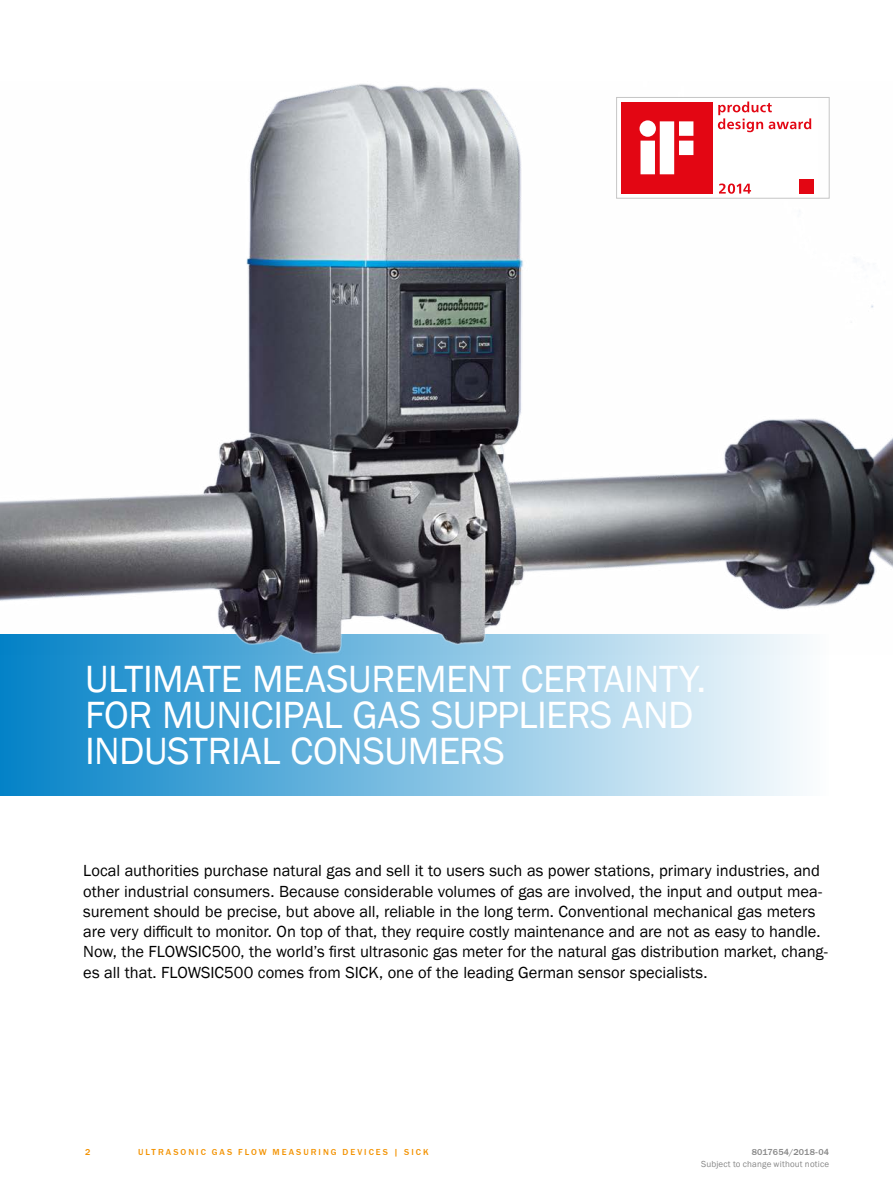
<style>
.page{position:relative;width:893px;height:1188px;background:#fff}
.page>*{position:absolute;margin:0;border:0;box-sizing:border-box;transform-origin:0 0}
.t1{font:39px/36px "SICK Franklin";letter-spacing:-.01em;color:#fff}
.t2{font:16.5px/20.2px "SICK Franklin";color:#000}
.t3{font:500 9px "SICK Franklin";letter-spacing:.225em;color:#f39200}
.t4{font:9px "SICK Franklin";letter-spacing:.02em;color:#878787}
.t5{font:500 9px "SICK Franklin";letter-spacing:.025em;color:#878787}
</style>
<div class="page">
<div style="left:0;top:634px;width:829px;height:161px;background:linear-gradient(to right,#0482c7,#fdfefe)"></div>
<img style="left:0;top:84px;width:893px;height:571px">
<div style="left:617px;top:97px;width:201px;height:101px;background:#fff;border-radius:2px"></div>
<div style="left:621px;top:102px;width:92px;height:92px;background:#e30613"></div>
<svg style="left:639px;top:120px;width:54px;height:54px"></svg>
<div style="left:799px;top:179px;width:15px;height:15px;background:#e30613"></div>
<svg style="left:718px;top:102px;width:93px;height:30px"></svg>
<svg style="left:719px;top:184px;width:32px;height:10px"></svg>
<div style="left:616px;top:97px;width:214px;height:102px;border:1px solid #c6c6c6"></div>
<h1 class="t1" style="left:85px;top:661px;width:623px">ULTIMATE MEASUREMENT CERTAINTY.<br>FOR MUNICIPAL GAS SUPPLIERS AND<br>INDUSTRIAL CONSUMERS</h1>
<p class="t2" style="left:83px;top:861px;width:746px">Local authorities purchase natural gas and sell it to users such as power stations, primary industries, and other industrial consumers. Because considerable volumes of gas are involved, the input and output mea&shy;surement should be precise, but above all, reliable in the long term. Conventional mechanical gas meters are very difficult to monitor. On top of that, they require costly maintenance and are not as easy to handle.<br>Now, the FLOWSIC500, the world’s first ultrasonic gas meter for the natural gas distribution market, chang&shy;es all that. FLOWSIC500 comes from SICK, one of the leading German sensor specialists.</p>
<p class="t3" style="left:85px;top:1146px;width:7px">2</p>
<p class="t3" style="left:138px;top:1146px;width:273px">ULTRASONIC GAS FLOW MEASU RING DEVICES | SIC</p>
<p class="t3" style="left:423px;top:1146px;width:7px">K</p>
<p class="t5" style="left:752px;top:1146px;width:79px">8017654/2018-04</p>
<p class="t4" style="left:701px;top:1159px;width:130px">Subject to change without notice</p>
</div>
